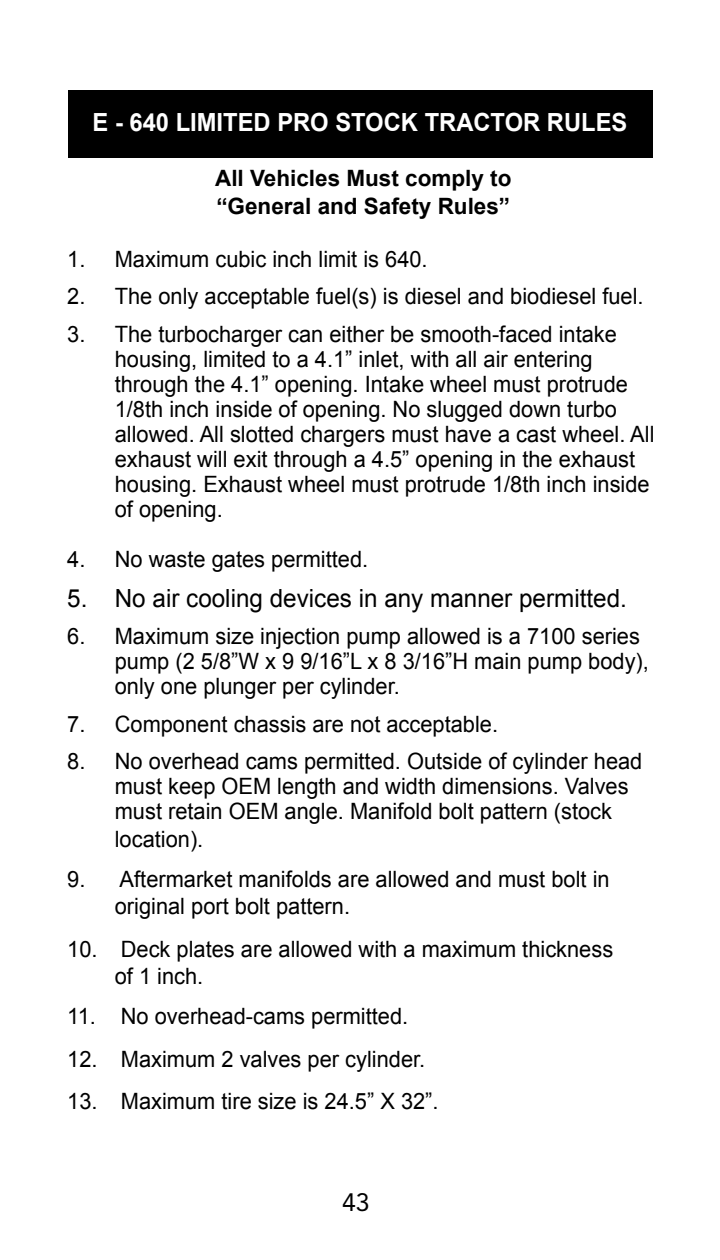
<style>
.page{position:relative;width:720px;height:1260px;background:#fff}
.page>*{position:absolute;margin:0;border:0;box-sizing:border-box;transform-origin:0 0}
.t1{font:25px "Arial";color:#000}
.t2{font:700 25px "Arial";color:#fff;scale:.95 1}
.t3{font:25px "Avenir";color:#000}
.t4{font:22.5px/25px "Arial";color:#000}
.t5{font:700 22.5px/27.5px "Arial";color:#000}
</style>
<div class="page">
<div style="left:68px;top:90px;width:584px;height:68px;background:#000"></div>
<p class="t2" style="left:93px;top:105px;width:565px">E - 640 LIMITED PRO STOCK TRACTOR RULES</p>
<p class="t5" style="left:215px;top:165px;width:298px">All Vehicles Must comply to “General and Safety Rules”</p>
<p class="t4" style="left:67px;top:246px;width:362px">1. Maximum cubic inch limit is 640.</p>
<p class="t4" style="left:67px;top:284px;width:578px">2. The only acceptable fuel(s) is diesel and biodiesel fuel.</p>
<p class="t4" style="left:115px;top:321px;width:541px;text-indent:-47px">3. The turbocharger can either be smooth-faced intake housing, limited to a 4.1” inlet, with all air entering through the 4.1” opening. Intake wheel must protrude 1/8th inch inside of opening. No slugged down turbo allowed. All slotted chargers must have a cast wheel. All exhaust will exit through a 4.5” opening in the exhaust housing. Exhaust wheel must protrude 1/8th inch inside of opening.</p>
<p class="t4" style="left:67px;top:546px;width:303px">4. No waste gates permitted.</p>
<p class="t1" style="left:67px;top:581px;width:561px">5. No air cooling devices in any manner permitted.</p>
<p class="t4" style="left:115px;top:624px;width:536px;text-indent:-47px">6. Maximum size injection pump allowed is a 7100 series pump (2 5/8”W x 9 9/16”L x 8 3/16”H main pump body), only one plunger per cylinder.</p>
<p class="t4" style="left:67px;top:711px;width:432px">7. Component chassis are not acceptable.</p>
<p class="t4" style="left:115px;top:749px;width:529px;text-indent:-47px">8. No overhead cams permitted. Outside of cylinder head must keep OEM length and width dimensions. Valves must retain OEM angle. Manifold bolt pattern (stock</p>
<p class="t4" style="left:115px;top:826px;width:90px">location).</p>
<p class="t4" style="left:115px;top:865px;width:496px;line-height:27.5px;text-indent:-47px">9. Aftermarket manifolds are allowed and must bolt in original port bolt pattern.</p>
<p class="t4" style="left:115px;top:935px;width:500px;line-height:27.5px;text-indent:-47px">10. Deck plates are allowed with a maximum thickness of 1 inch.</p>
<p class="t4" style="left:67px;top:1004px;width:343px">11. No overhead-cams permitted.</p>
<p class="t4" style="left:67px;top:1046px;width:359px">12. Maximum 2 valves per cylinder.</p>
<p class="t4" style="left:67px;top:1089px;width:373px">13. Maximum tire size is 24.5” X 32”.</p>
<p class="t3" style="left:342px;top:1188px;width:29px">43</p>
</div>
